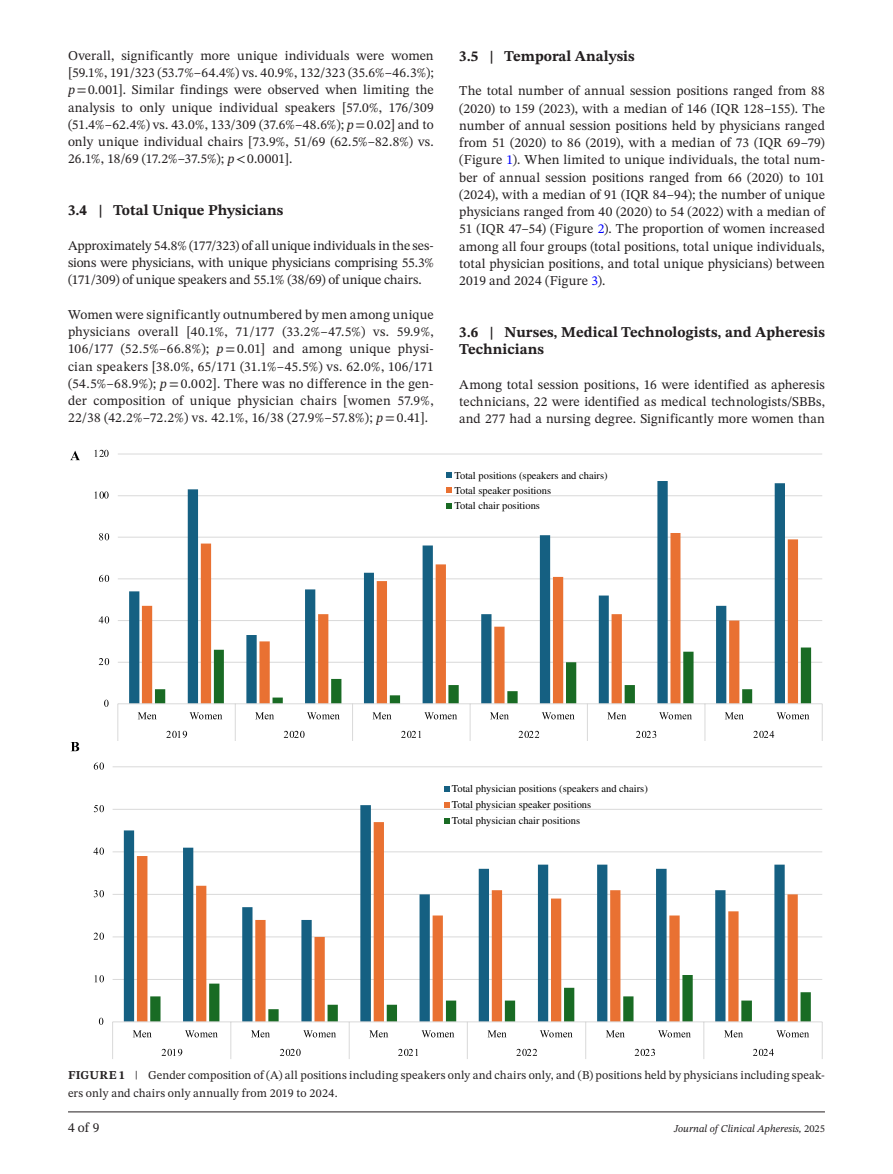
<style>
.page{position:relative;width:893px;height:1174px;background:#fff}
.page>*{position:absolute;margin:0;border:0;box-sizing:border-box;transform-origin:0 0}
.t1{font:700 15px/17.2px "STIX Two Text";color:#231f20}
.t2{font:13.5px/17.2px "STIX Two Text";letter-spacing:.005em;color:#231f20;text-align:justify}
.t3{font:12px/17.2px "STIX Two Text";letter-spacing:.01em;color:#231f20}
.t4{font:10.5px/15.9px "Times LT Std";color:#000}
.t5{font:italic 10.5px "STIX Two Text";color:#231f20}
.s1{font-style:italic}
.s2{color:#00f}
.s3{font-weight:700}
.s4{font-style:normal}
</style>
<div class="page">
<hr style="left:68px;top:1111px;width:757px;height:1px;background:#231f20">
<hr style="left:113px;top:979px;width:709px;height:1px;background:#d9d9d9">
<hr style="left:113px;top:936px;width:709px;height:1px;background:#d9d9d9">
<hr style="left:113px;top:894px;width:709px;height:1px;background:#d9d9d9">
<hr style="left:113px;top:851px;width:709px;height:1px;background:#d9d9d9">
<hr style="left:113px;top:809px;width:709px;height:1px;background:#d9d9d9">
<hr style="left:113px;top:766px;width:709px;height:1px;background:#d9d9d9">
<svg style="left:124px;top:805px;width:326px;height:216px"></svg>
<svg style="left:137px;top:822px;width:661px;height:153px"></svg>
<hr style="left:113px;top:1021px;width:709px;height:1px;background:#d9d9d9">
<svg style="left:112px;top:1021px;width:1px;height:38px"></svg>
<svg style="left:822px;top:1022px;width:1px;height:37px"></svg>
<svg style="left:99px;top:1017px;width:4px;height:7px"></svg>
<svg style="left:95px;top:975px;width:9px;height:7px"></svg>
<svg style="left:94px;top:932px;width:10px;height:7px"></svg>
<svg style="left:94px;top:890px;width:10px;height:7px"></svg>
<svg style="left:93px;top:847px;width:11px;height:7px"></svg>
<svg style="left:94px;top:805px;width:10px;height:7px"></svg>
<svg style="left:94px;top:762px;width:10px;height:7px"></svg>
<svg style="left:133px;top:975px;width:678px;height:84px"></svg>
<svg style="left:445px;top:786px;width:5px;height:5px"></svg>
<svg style="left:445px;top:802px;width:5px;height:5px"></svg>
<svg style="left:445px;top:818px;width:5px;height:5px"></svg>
<svg style="left:70px;top:451px;width:10px;height:9px"></svg>
<svg style="left:71px;top:742px;width:8px;height:9px"></svg>
<hr style="left:118px;top:662px;width:704px;height:1px;background:#d9d9d9">
<hr style="left:118px;top:620px;width:704px;height:1px;background:#d9d9d9">
<hr style="left:118px;top:578px;width:704px;height:1px;background:#d9d9d9">
<hr style="left:118px;top:537px;width:704px;height:1px;background:#d9d9d9">
<hr style="left:118px;top:495px;width:704px;height:1px;background:#d9d9d9">
<hr style="left:118px;top:453px;width:704px;height:1px;background:#d9d9d9">
<svg style="left:129px;top:481px;width:656px;height:222px"></svg>
<svg style="left:142px;top:533px;width:656px;height:114px"></svg>
<hr style="left:118px;top:703px;width:704px;height:1px;background:#d9d9d9">
<svg style="left:117px;top:704px;width:1px;height:37px"></svg>
<svg style="left:822px;top:704px;width:1px;height:37px"></svg>
<svg style="left:104px;top:699px;width:5px;height:8px"></svg>
<svg style="left:99px;top:658px;width:10px;height:7px"></svg>
<svg style="left:99px;top:616px;width:10px;height:7px"></svg>
<svg style="left:99px;top:575px;width:10px;height:7px"></svg>
<svg style="left:99px;top:533px;width:10px;height:7px"></svg>
<svg style="left:95px;top:491px;width:14px;height:7px"></svg>
<svg style="left:95px;top:450px;width:14px;height:7px"></svg>
<svg style="left:138px;top:647px;width:673px;height:94px"></svg>
<svg style="left:447px;top:472px;width:5px;height:5px"></svg>
<svg style="left:447px;top:488px;width:5px;height:5px"></svg>
<svg style="left:447px;top:503px;width:5px;height:5px"></svg>
<p class="t2" style="left:68px;top:47px;width:367px">Overall, significantly more unique individuals were women [59.1%, 191/323 (53.7%–64.4%) vs. 40.9%, 132/323 (35.6%–46.3%); <span class="s1">p</span>=0.001]. Similar findings were observed when limiting the analysis to only unique individual speakers [57.0%, 176/309 (51.4%–62.4%) vs. 43.0%, 133/309 (37.6%–48.6%); <span class="s1">p</span>=0.02] and to only unique individual chairs [73.9%, 51/69 (62.5%–82.8%) vs.<br>26.1%, 18/69 (17.2%–37.5%); <span class="s1">p</span>&lt;0.0001].</p>
<p class="t1" style="left:68px;top:202px;width:217px">3.4 | Total Unique Physicians</p>
<p class="t2" style="left:68px;top:236px;width:367px">Approximately 54.8% (177/323) of all unique individuals in the ses&shy;sions were physicians, with unique physicians comprising 55.3% (171/309) of unique speakers and 55.1% (38/69) of unique chairs.</p>
<p class="t2" style="left:68px;top:305px;width:367px">Women were significantly outnumbered by men among unique physicians overall [40.1%, 71/177 (33.2%–47.5%) vs. 59.9%, 106/177 (52.5%–66.8%); <span class="s1">p</span> = 0.01] and among unique physi&shy;cian speakers [38.0%, 65/171 (31.1%–45.5%) vs. 62.0%, 106/171 (54.5%–68.9%); <span class="s1">p</span> = 0.002]. There was no difference in the gen&shy;der composition of unique physician chairs [women 57.9%, 22/38 (42.2%–72.2%) vs. 42.1%, 16/38 (27.9%–57.8%); <span class="s1">p</span> = 0.41].</p>
<p class="t1" style="left:459px;top:48px;width:177px">3.5 | Temporal Analysis</p>
<p class="t2" style="left:459px;top:82px;width:367px">The total number of annual session positions ranged from 88 (2020) to 159 (2023), with a median of 146 (IQR 128–155). The number of annual session positions held by physicians ranged from 51 (2020) to 86 (2019), with a median of 73 (IQR 69–79) (Figure <span class="s2">1</span>). When limited to unique individuals, the total num&shy;ber of annual session positions ranged from 66 (2020) to 101 (2024), with a median of 91 (IQR 84–94); the number of unique physicians ranged from 40 (2020) to 54 (2022) with a median of 51 (IQR 47–54) (Figure <span class="s2">2</span>). The proportion of women increased among all four groups (total positions, total unique individuals, total physician positions, and total unique physicians) between 2019 and 2024 (Figure <span class="s2">3</span>).</p>
<p class="t1" style="left:459px;top:324px;width:367px">3.6 | Nurses, Medical Technologists, and Apheresis<br>Technicians</p>
<p class="t2" style="left:459px;top:375px;width:367px">Among total session positions, 16 were identified as apheresis technicians, 22 were identified as medical technologists/SBBs, and 277 had a nursing degree. Significantly more women than</p>
<p class="t4" style="left:455px;top:467px;width:155px">Total positions (speakers and chairs)<br>Total speaker positions</p>
<p class="t4" style="left:455px;top:497px;width:87px">Total chair positions</p>
<p class="t4" style="left:452px;top:780px;width:198px">Total physician positions (speakers and chairs)<br>Total physician speaker positions<br>Total physician chair positions</p>
<p class="t3" style="left:68px;top:1066px;width:758px"><span class="s3">FIGURE 1</span> | Gender composition of (A) all positions including speakers only and chairs only, and (B) positions held by physicians including speak&shy;ers only and chairs only annually from 2019 to 2024.</p>
<p class="t2" style="left:68px;top:1119px;width:33px">4 of 9</p>
<p class="t5" style="left:674px;top:1121px;width:152px">Journal of Clinical Apheresis, <span class="s4">2025</span></p>
</div>
